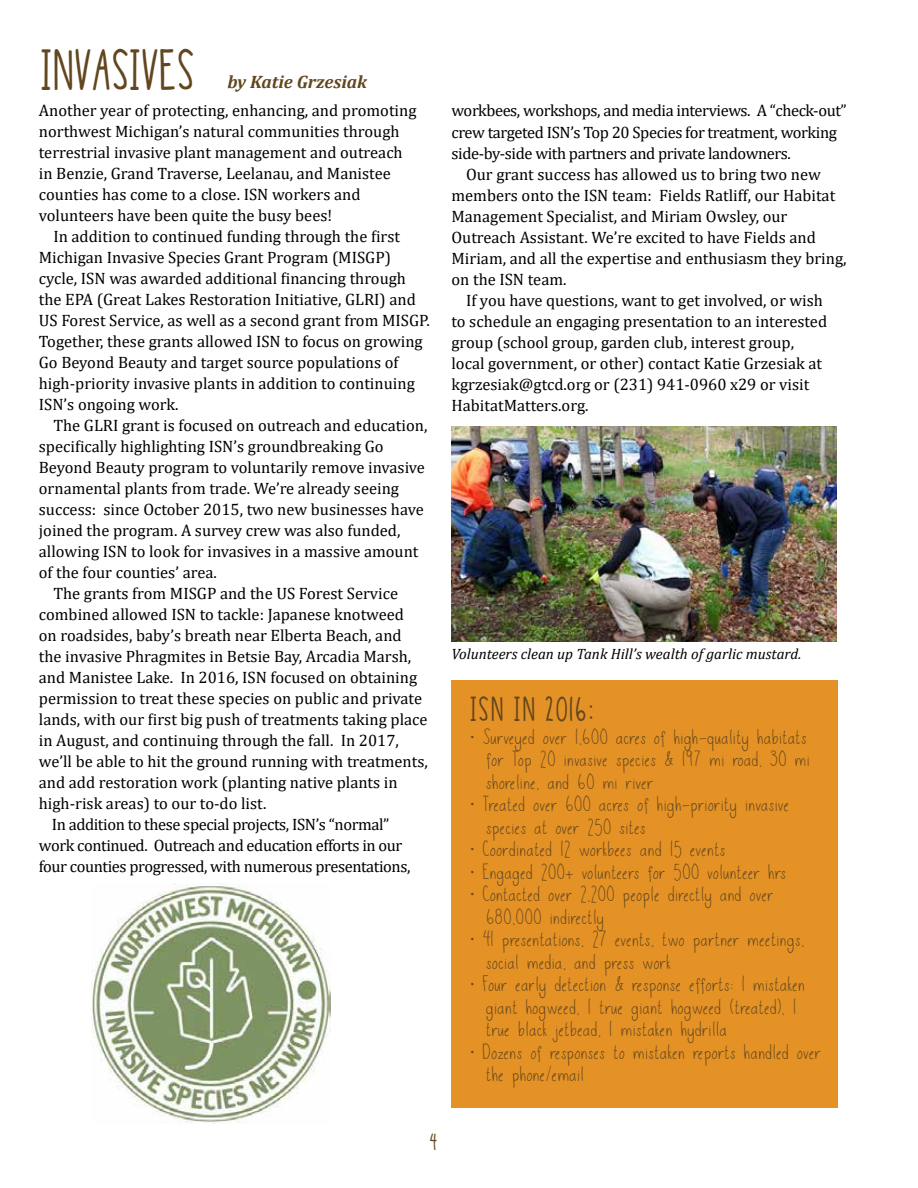
<style>
.page{position:relative;width:918px;height:1188px;background:#fff}
.page>*{position:absolute;margin:0;border:0;box-sizing:border-box;transform-origin:0 0}
.t1{font:45px "DJB The Generic";letter-spacing:.05em;color:#61461e}
.t2{font:27px "DJB The Generic";letter-spacing:.1em;color:#61461e}
.t3{font:18px/22.5px "DJB Thisis Me";letter-spacing:.05em;color:#61461e}
.t4{font:italic 700 18px "Cambria";color:#61461e}
.t5{font:18px "DJB The Generic";color:#61461e}
.t6{font:16.5px/21px "Cambria";color:#000}
.t7{font:16.5px "Cambria";letter-spacing:-.025em;color:#000}
.t8{font:italic 15px "Cambria";color:#000}
</style>
<div class="page">
<div style="left:452px;top:680px;width:386px;height:428px;background:#e49125"></div>
<img style="left:452px;top:426px;width:385px;height:215px">
<img style="left:91px;top:883px;width:239px;height:241px">
<h1 class="t1" style="left:42px;top:41px;width:153px">INVASIVES</h1>
<p class="t6" style="left:39px;top:100px;width:379px">Another year of protecting, enhancing, and promoting northwest Michigan’s natural communities through terrestrial invasive plant management and outreach in Benzie, Grand Traverse, Leelanau, and Manistee counties has come to a close. ISN workers and volunteers have been quite the busy bees!</p>
<p class="t6" style="left:39px;top:226px;width:392px;text-indent:15px">In addition to continued funding through the first Michigan Invasive Species Grant Program (MISGP) cycle, ISN was awarded additional financing through the EPA (Great Lakes Restoration Initiative, GLRI) and US Forest Service, as well as a second grant from MISGP.<br>Together, these grants allowed ISN to focus on growing Go Beyond Beauty and target source populations of high-priority invasive plants in addition to continuing ISN’s ongoing work.</p>
<p class="t6" style="left:53px;top:415px;width:376px">The GLRI grant is focused on outreach and education,</p>
<p class="t6" style="left:39px;top:436px;width:346px">specifically highlighting ISN’s groundbreaking Go</p>
<p class="t6" style="left:39px;top:457px;width:388px">Beyond Beauty program to voluntarily remove invasive</p>
<p class="t6" style="left:39px;top:478px;width:362px">ornamental plants from trade. We’re already seeing</p>
<p class="t6" style="left:39px;top:499px;width:386px">success: since October 2015, two new businesses have</p>
<p class="t6" style="left:39px;top:520px;width:363px">joined the program. A survey crew was also funded,</p>
<p class="t6" style="left:39px;top:541px;width:381px">allowing ISN to look for invasives in a massive amount</p>
<p class="t6" style="left:39px;top:562px;width:179px">of the four counties’ area.</p>
<p class="t6" style="left:53px;top:583px;width:346px">The grants from MISGP and the US Forest Service</p>
<p class="t6" style="left:39px;top:604px;width:367px">combined allowed ISN to tackle: Japanese knotweed</p>
<p class="t6" style="left:39px;top:625px;width:364px">on roadsides, baby’s breath near Elberta Beach, and</p>
<p class="t6" style="left:39px;top:646px;width:374px">the invasive Phragmites in Betsie Bay, Arcadia Marsh,</p>
<p class="t6" style="left:39px;top:667px;width:380px">and Manistee Lake. In 2016, ISN focused on obtaining</p>
<p class="t6" style="left:39px;top:688px;width:385px">permission to treat these species on public and private</p>
<p class="t6" style="left:39px;top:709px;width:390px">lands, with our first big push of treatments taking place</p>
<p class="t6" style="left:39px;top:730px;width:361px">in August, and continuing through the fall. In 2017,</p>
<p class="t6" style="left:39px;top:751px;width:391px">we’ll be able to hit the ground running with treatments,</p>
<p class="t6" style="left:39px;top:772px;width:360px">and add restoration work (planting native plants in</p>
<p class="t6" style="left:39px;top:793px;width:229px">high-risk areas) to our to-do list.</p>
<p class="t7" style="left:52px;top:815px;width:339px">In addition to these special projects, ISN’s “normal”</p>
<p class="t7" style="left:39px;top:836px;width:365px">work continued. Outreach and education efforts in our</p>
<p class="t7" style="left:39px;top:857px;width:373px">four counties progressed, with numerous presentations,</p>
<p class="t4" style="left:227px;top:69px;width:141px">by Katie Grzesiak</p>
<p class="t7" style="left:451px;top:101px;width:397px">workbees, workshops, and media interviews. A “check-out”</p>
<p class="t7" style="left:451px;top:122px;width:387px">crew targeted ISN’s Top 20 Species for treatment, working</p>
<p class="t7" style="left:451px;top:143px;width:341px">side-by-side with partners and private landowners.</p>
<p class="t6" style="left:466px;top:163px;width:356px">Our grant success has allowed us to bring two new</p>
<p class="t6" style="left:451px;top:184px;width:385px">members onto the ISN team: Fields Ratliff, our Habitat</p>
<p class="t6" style="left:451px;top:205px;width:337px">Management Specialist, and Miriam Owsley, our</p>
<p class="t6" style="left:451px;top:226px;width:366px">Outreach Assistant. We’re excited to have Fields and</p>
<p class="t6" style="left:451px;top:247px;width:397px">Miriam, and all the expertise and enthusiasm they bring,</p>
<p class="t6" style="left:451px;top:268px;width:117px">on the ISN team.</p>
<p class="t6" style="left:466px;top:289px;width:359px">If you have questions, want to get involved, or wish</p>
<p class="t6" style="left:451px;top:310px;width:377px">to schedule an engaging presentation to an interested</p>
<p class="t6" style="left:451px;top:331px;width:344px">group (school group, garden club, interest group,</p>
<p class="t6" style="left:451px;top:352px;width:372px">local government, or other) contact Katie Grzesiak at</p>
<p class="t6" style="left:451px;top:373px;width:359px">kgrzesiak@gtcd.org or (231) 941-0960 x29 or visit</p>
<p class="t6" style="left:451px;top:394px;width:139px">HabitatMatters.org.</p>
<p class="t8" style="left:452px;top:643px;width:351px">Volunteers clean up Tank Hill’s wealth of garlic mustard.</p>
<h2 class="t2" style="left:471px;top:692px;width:124px">ISN IN 2016:</h2>
<p class="t3" style="left:487px;top:727px;width:325px;text-indent:-16px">• Surveyed over 1,600 acres of high-quality habitats for Top 20 invasive species &amp; 197 mi road, 30 mi shoreline, and 60 mi river</p>
<p class="t3" style="left:487px;top:794px;width:304px;text-indent:-16px">• Treated over 600 acres of high-priority invasive species at over 250 sites</p>
<p class="t3" style="left:471px;top:839px;width:256px">• Coordinated 12 workbees and 15 events</p>
<p class="t3" style="left:471px;top:862px;width:317px">• Engaged 200+ volunteers for 500 volunteer hrs</p>
<p class="t3" style="left:487px;top:884px;width:288px;text-indent:-16px">• Contacted over 2,200 people directly and over<br>680,000 indirectly</p>
<p class="t3" style="left:487px;top:929px;width:319px;text-indent:-16px">• 41 presentations, 27 events, two partner meetings, social media, and press work</p>
<p class="t3" style="left:487px;top:974px;width:320px;text-indent:-16px">• Four early detection &amp; response efforts: 1 mistaken giant hogweed, 1 true giant hogweed (treated), 1 true black jetbead, 1 mistaken hydrilla</p>
<p class="t3" style="left:487px;top:1042px;width:336px;text-indent:-16px">• Dozens of responses to mistaken reports handled over the phone/email</p>
<p class="t5" style="left:430px;top:1130px;width:9px">4</p>
</div>
